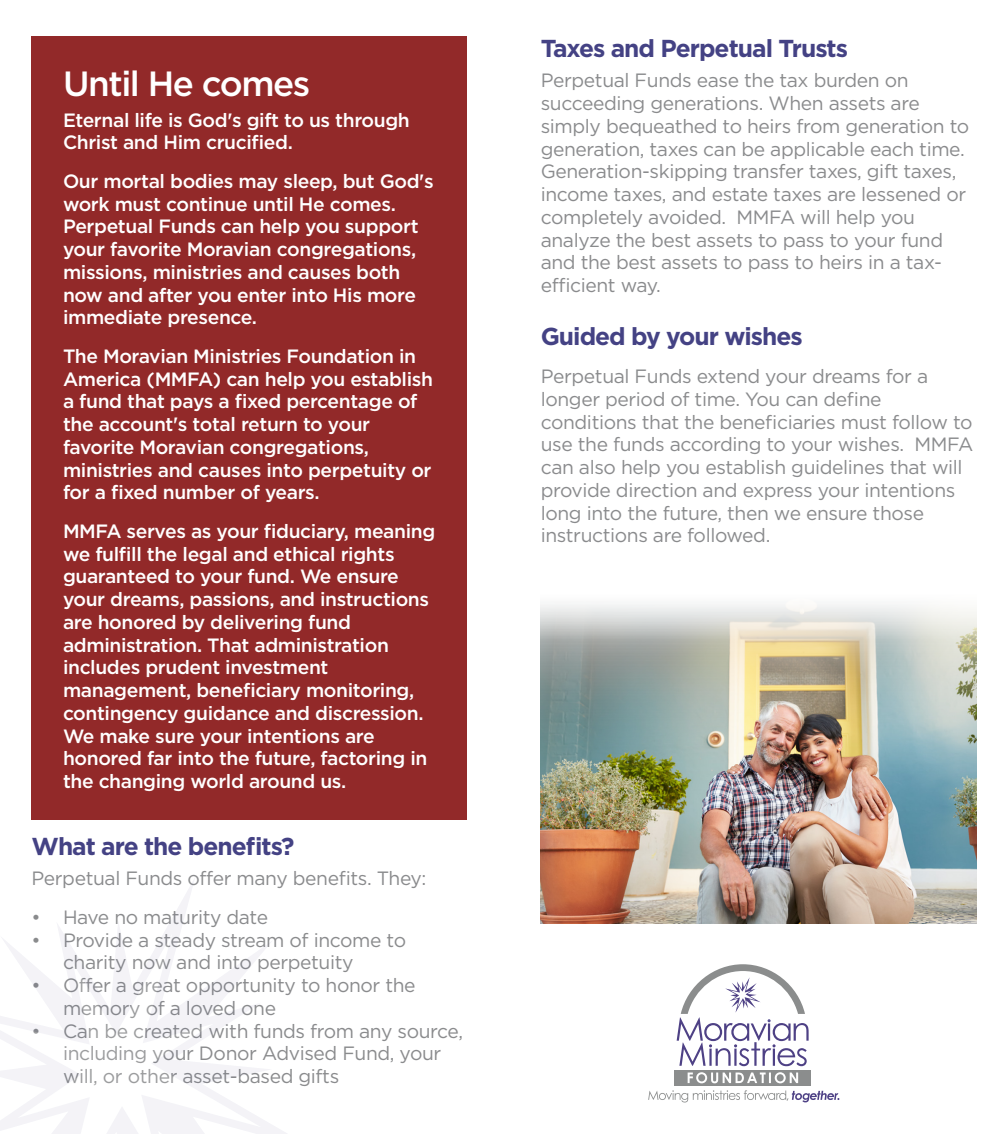
<style>
.page{position:relative;width:1008px;height:1134px;background:#fff}
.page>*{position:absolute;margin:0;border:0;box-sizing:border-box;transform-origin:0 0}
.S1{font:500 35px "Gotham";letter-spacing:-.04em;color:#fff}
.Body_Copy{font:700 24.5px "Gotham";letter-spacing:-.04em;color:#444284}
.S2{font:700 24.5px "Gotham";letter-spacing:-.04em;color:#444284}
.Body_Copy-2{font:19.25px/22.8px "Gotham";letter-spacing:-.02em;color:#8a8b8d}
.Body_Copy-3{font:500 19.25px/22.8px "Gotham";letter-spacing:-.02em;color:#fff}
</style>
<div class="page">
<div style="left:32px;top:37px;width:435px;height:783px;background:#922929"></div>
<img style="left:541px;top:604px;width:435px;height:319px">
<div style="left:675px;top:1070px;width:136px;height:15px;background:#8b8d8d"></div>
<svg style="left:688px;top:1072px;width:110px;height:11px"></svg>
<svg style="left:648px;top:1090px;width:191px;height:12px"></svg>
<svg style="left:677px;top:964px;width:132px;height:102px"></svg>
<svg style="left:57px;top:881px;width:230px;height:253px"></svg>
<svg style="left:0;top:934px;width:261px;height:200px"></svg>
<p class="S1" style="left:63px;top:61px;width:249px">Until He comes</p>
<p class="Body_Copy-3" style="left:63px;top:108px;width:348px">Eternal life is God's gift to us through<br>Christ and Him crucified.</p>
<p class="Body_Copy-3" style="left:63px;top:169px;width:372px">Our mortal bodies may sleep, but God's work must continue until He comes.<br>Perpetual Funds can help you support your favorite Moravian congregations, missions, ministries and causes both now and after you enter into His more immediate presence.</p>
<p class="Body_Copy-3" style="left:63px;top:344px;width:372px">The Moravian Ministries Foundation in America (MMFA) can help you establish a fund that pays a fixed percentage of the account's total return to your favorite Moravian congregations, ministries and causes into perpetuity or for a fixed number of years.</p>
<p class="Body_Copy-3" style="left:63px;top:519px;width:374px">MMFA serves as your fiduciary, meaning we fulfill the legal and ethical rights guaranteed to your fund. We ensure your dreams, passions, and instructions are honored by delivering fund administration. That administration includes prudent investment management, beneficiary monitoring, contingency guidance and discression.<br>We make sure your intentions are honored far into the future, factoring in the changing world around us.</p>
<p class="Body_Copy" style="left:32px;top:832px;width:265px">What are the benefits?</p>
<p class="Body_Copy-2" style="left:32px;top:867px;width:397px">Perpetual Funds offer many benefits. They:</p>
<p class="Body_Copy-2" style="left:32px;top:905px;width:238px">• Have no maturity date</p>
<p class="Body_Copy-2" style="left:63px;top:928px;width:345px;text-indent:-32px">• Provide a steady stream of income to charity now and into perpetuity</p>
<p class="Body_Copy-2" style="left:63px;top:974px;width:354px;text-indent:-32px">• Offer a great opportunity to honor the memory of a loved one</p>
<p class="Body_Copy-2" style="left:63px;top:1019px;width:402px;text-indent:-32px">• Can be created with funds from any source, including your Donor Advised Fund, your will, or other asset-based gifts</p>
<p class="S2" style="left:541px;top:34px;width:309px">Taxes and Perpetual Trusts</p>
<p class="Body_Copy-2" style="left:541px;top:69px;width:430px">Perpetual Funds ease the tax burden on succeeding generations. When assets are simply bequeathed to heirs from generation to generation, taxes can be applicable each time.<br>Generation-skipping transfer taxes, gift taxes, income taxes, and estate taxes are lessened or completely avoided. MMFA will help you analyze the best assets to pass to your fund and the best assets to pass to heirs in a tax&shy;efficient way.</p>
<p class="Body_Copy" style="left:541px;top:322px;width:264px">Guided by your wishes</p>
<p class="Body_Copy-2" style="left:541px;top:365px;width:434px">Perpetual Funds extend your dreams for a longer period of time. You can define conditions that the beneficiaries must follow to use the funds according to your wishes. MMFA can also help you establish guidelines that will provide direction and express your intentions long into the future, then we ensure those instructions are followed.</p>
</div>
